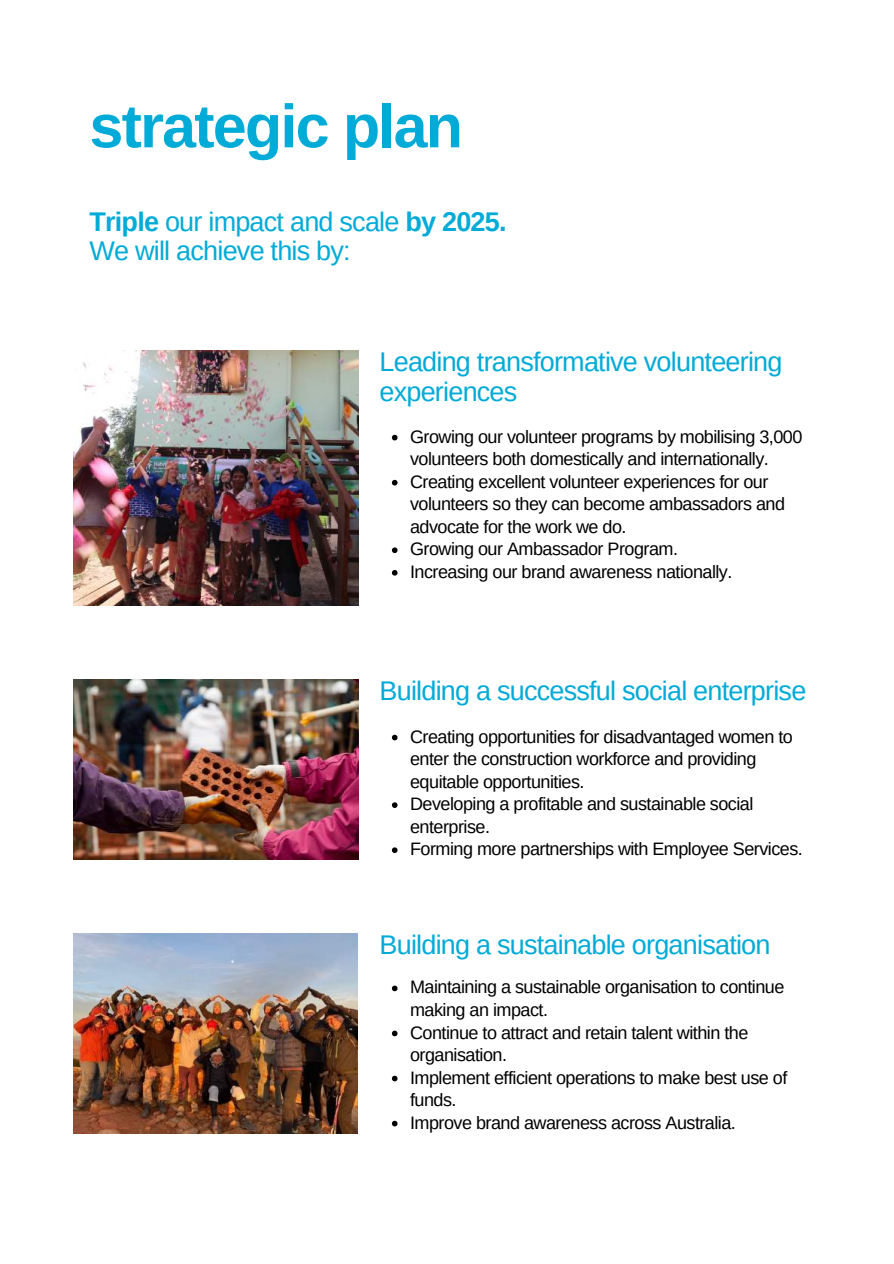
<style>
.page{position:relative;width:894px;height:1264px;background:#fff}
.page>*{position:absolute;margin:0;border:0;box-sizing:border-box;transform-origin:0 0}
.t1{font:700 60.9px "Arimo";letter-spacing:-.03em;color:#00abd7}
.t2{font:27px/29.2px "Arimo";letter-spacing:-.03em;color:#00abd7}
.t3{font:18px/22.5px "Arimo";letter-spacing:-.03em;color:#000}
.s1{font-weight:700}
</style>
<div class="page">
<img style="left:73px;top:933px;width:284px;height:200px">
<img style="left:73px;top:679px;width:285px;height:180px">
<img style="left:73px;top:350px;width:285px;height:255px">
<svg style="left:392px;top:435px;width:5px;height:5px"></svg>
<svg style="left:392px;top:480px;width:5px;height:5px"></svg>
<svg style="left:392px;top:547px;width:5px;height:6px"></svg>
<svg style="left:392px;top:570px;width:5px;height:5px"></svg>
<svg style="left:392px;top:734px;width:5px;height:6px"></svg>
<svg style="left:392px;top:802px;width:5px;height:6px"></svg>
<svg style="left:392px;top:847px;width:5px;height:6px"></svg>
<svg style="left:392px;top:985px;width:5px;height:6px"></svg>
<svg style="left:392px;top:1030px;width:5px;height:6px"></svg>
<svg style="left:392px;top:1075px;width:5px;height:6px"></svg>
<svg style="left:392px;top:1120px;width:5px;height:6px"></svg>
<h1 class="t1" style="left:89px;top:92px;width:375px">strategic plan</h1>
<h2 class="t2" style="left:89px;top:207px;width:418px"><span class="s1">Triple</span> our impact and scale <span class="s1">by 2025.<br></span>We will achieve this by:</h2>
<h2 class="t2" style="left:379px;top:347px;width:404px">Leading transformative volunteering experiences</h2>
<p class="t3" style="left:410px;top:425px;width:393px">Growing our volunteer programs by mobilising 3,000 volunteers both domestically and internationally.<br>Creating excellent volunteer experiences for our volunteers so they can become ambassadors and advocate for the work we do.<br>Growing our Ambassador Program.<br>Increasing our brand awareness nationally.</p>
<h2 class="t2" style="left:379px;top:676px;width:428px">Building a successful social enterprise</h2>
<p class="t3" style="left:410px;top:725px;width:394px">Creating opportunities for disadvantaged women to enter the construction workforce and providing equitable opportunities.<br>Developing a profitable and sustainable social enterprise.<br>Forming more partnerships with Employee Services.</p>
<h2 class="t2" style="left:379px;top:929px;width:392px">Building a sustainable organisation</h2>
<p class="t3" style="left:410px;top:976px;width:378px">Maintaining a sustainable organisation to continue making an impact.<br>Continue to attract and retain talent within the organisation.<br>Implement efficient operations to make best use of funds.<br>Improve brand awareness across Australia.</p>
</div>
